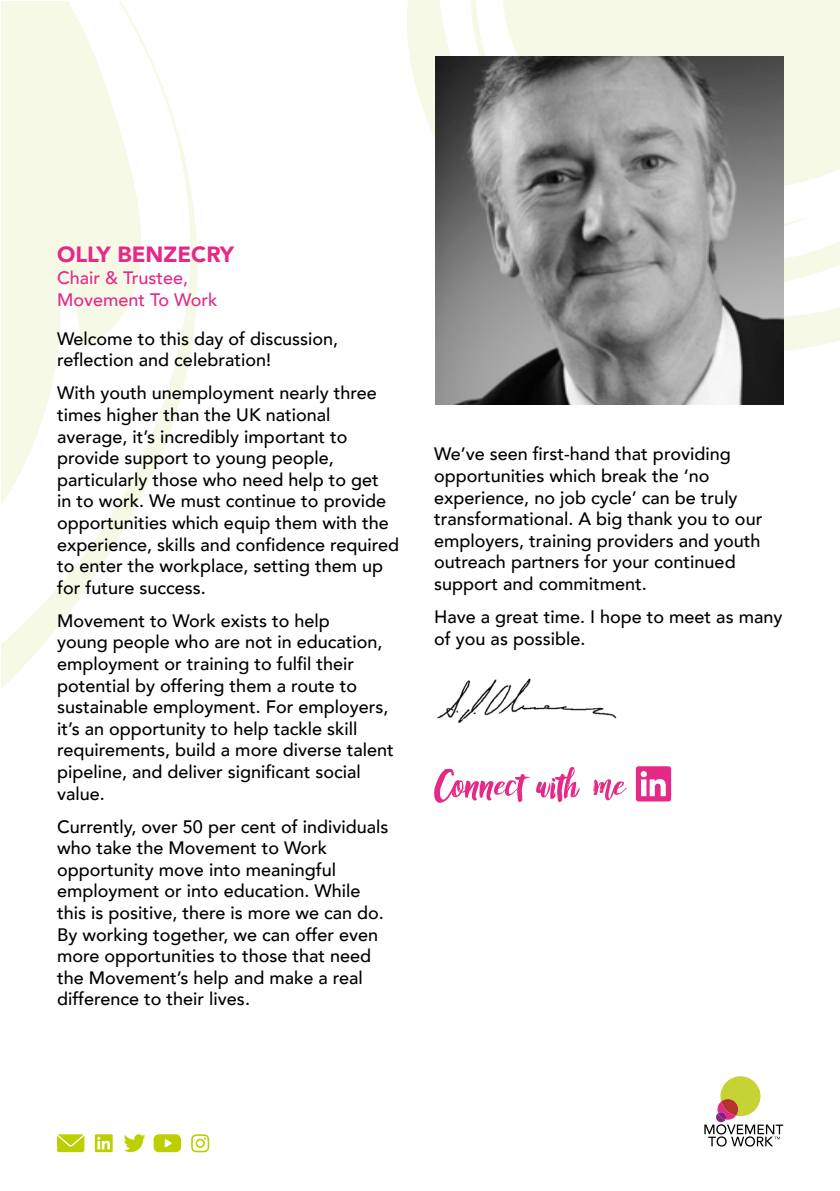
<style>
.page{position:relative;width:840px;height:1191px;background:#fff}
.page>*{position:absolute;margin:0;border:0;box-sizing:border-box;transform-origin:0 0}
.t1{font:50px "Rofi Taste";color:#e42987}
.t2{font:900 22px "Avenir";color:#e42987}
.t3{font:500 18px/21.6px "Avenir";color:#000}
.t4{font:500 18px/22px "Avenir";color:#e42987}
</style>
<div class="page">
<svg style="left:407px;top:0;width:432px;height:363px;fill:#f7f9e7"></svg>
<svg style="left:1px;top:1px;width:197px;height:688px"></svg>
<img style="left:437px;top:678px;width:179px;height:45px">
<img style="left:435px;top:57px;width:347px;height:348px">
<svg style="left:635px;top:766px;width:35px;height:35px"></svg>
<svg style="left:704px;top:1076px;width:78px;height:70px"></svg>
<svg style="left:124px;top:1134px;width:21px;height:18px"></svg>
<svg style="left:57px;top:1134px;width:27px;height:18px"></svg>
<svg style="left:191px;top:1134px;width:18px;height:18px"></svg>
<svg style="left:153px;top:1134px;width:28px;height:18px"></svg>
<svg style="left:95px;top:1134px;width:18px;height:18px"></svg>
<p class="t2" style="left:57px;top:235px;width:178px">OLLY BENZECRY</p>
<p class="t4" style="left:57px;top:266px;width:162px">Chair &amp; Trustee,<br>Movement To Work</p>
<p class="t3" style="left:57px;top:327px;width:282px">Welcome to this day of discussion, reflection and celebration!</p>
<p class="t3" style="left:57px;top:381px;width:343px">With youth unemployment nearly three times higher than the UK national average, it’s incredibly important to provide support to young people, particularly those who need help to get<br>in to work. We must continue to provide opportunities which equip them with the experience, skills and confidence required to enter the workplace, setting them up for future success.</p>
<p class="t3" style="left:57px;top:608px;width:338px">Movement to Work exists to help<br>young people who are not in education, employment or training to fulfil their potential by offering them a route to sustainable employment. For employers, it’s an opportunity to help tackle skill requirements, build a more diverse talent pipeline, and deliver significant social value.</p>
<p class="t3" style="left:57px;top:814px;width:333px">Currently, over 50 per cent of individuals who take the Movement to Work opportunity move into meaningful employment or into education. While this is positive, there is more we can do.<br>By working together, we can offer even more opportunities to those that need the Movement’s help and make a real difference to their lives.</p>
<p class="t3" style="left:434px;top:442px;width:329px">We’ve seen first-hand that providing opportunities which break the ‘no experience, no job cycle’ can be truly transformational. A big thank you to our employers, training providers and youth outreach partners for your continued support and commitment.</p>
<p class="t3" style="left:434px;top:605px;width:349px">Have a great time. I hope to meet as many of you as possible.</p>
<h1 class="t1" style="left:434px;top:761px;width:192px">Connect with me</h1>
</div>
